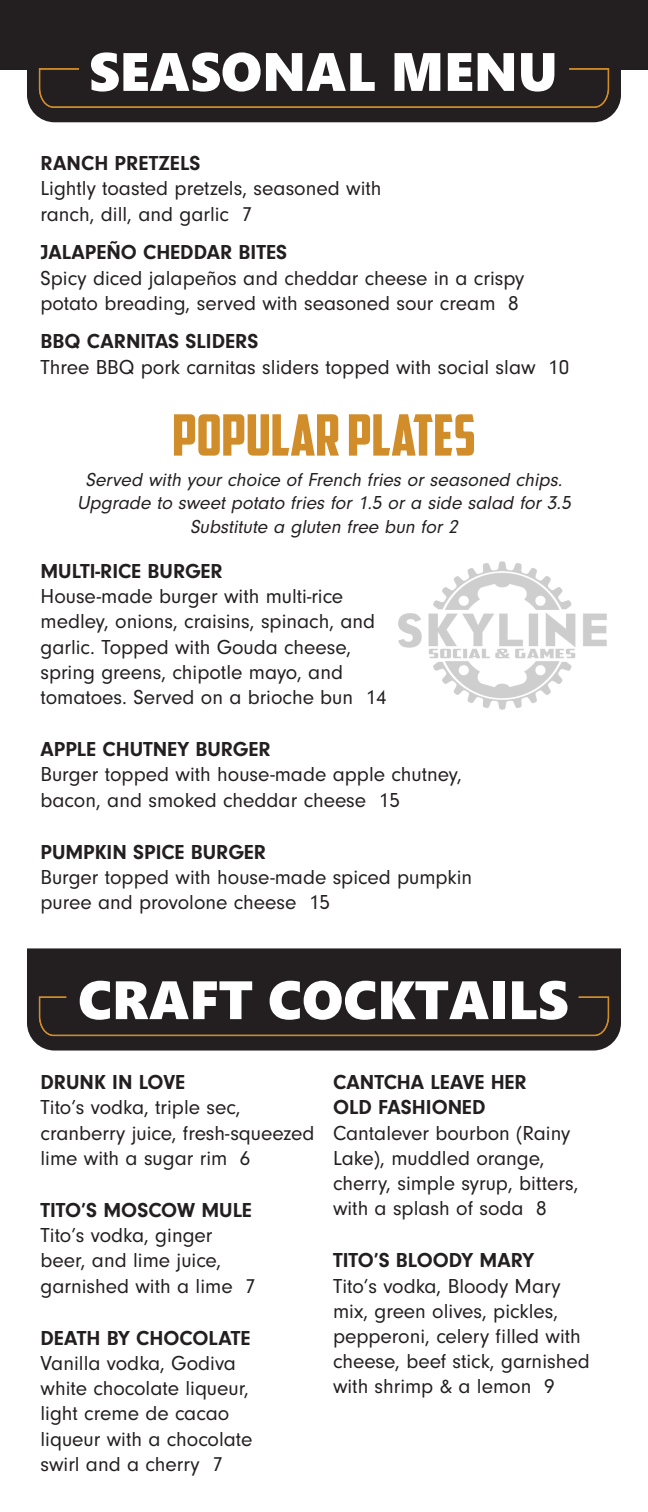
<style>
.page{position:relative;width:648px;height:1512px;background:#fff}
.page>*{position:absolute;margin:0;border:0;box-sizing:border-box;transform-origin:0 0}
.Sub-Heading{font:57px "American Captain";color:#d18d2a}
.Section_Heading{font:54px "Segoe UI Black";color:#fff}
.Description{font:21px/25.2px "Neuzeit Gro";color:#231f20}
.Item{font:700 21px/25.2px "Neuzeit Gro";color:#231f20}
.Section_Description{font:italic 19.5px "Neuzeit Gro";color:#231f20}
</style>
<div class="page">
<div style="left:0;top:0;width:648px;height:69px;background:#231f20"></div>
<div style="left:27px;top:68px;width:594px;height:54px;background:#231f20"></div>
<div style="left:39px;top:68px;width:570px;height:40px;background:#231f20"></div>
<img style="left:398px;top:561px;width:209px;height:149px">
<div style="left:27px;top:948px;width:594px;height:103px;background:#231f20"></div>
<div style="left:39px;top:996px;width:570px;height:40px;background:#231f20"></div>
<p class="Section_Heading" style="left:89px;top:33px;width:470px">SEASONAL MENU</p>
<p class="Item" style="left:40px;top:151px;width:162px">RANCH PRETZELS</p>
<p class="Description" style="left:40px;top:176px;width:343px">Lightly toasted pretzels, seasoned with ranch, dill, and garlic 7</p>
<p class="Item" style="left:40px;top:240px;width:248px">JALAPEÑO CHEDDAR BITES</p>
<p class="Description" style="left:40px;top:265px;width:485px">Spicy diced jalapeños and cheddar cheese in a crispy potato breading, served with seasoned sour cream 8</p>
<p class="Item" style="left:40px;top:329px;width:219px">BBQ CARNITAS SLIDERS</p>
<p class="Description" style="left:40px;top:355px;width:530px">Three BBQ pork carnitas sliders topped with social slaw 10</p>
<p class="Sub-Heading" style="left:172px;top:401px;width:305px">POPULAR PLATES</p>
<p class="Section_Description" style="left:86px;top:469px;width:482px">Served with your choice of French fries or seasoned chips.</p>
<p class="Section_Description" style="left:77px;top:492px;width:499px">Upgrade to sweet potato fries for 1.5 or a side salad for 3.5</p>
<p class="Section_Description" style="left:190px;top:516px;width:273px">Substitute a gluten free bun for 2</p>
<p class="Item" style="left:40px;top:559px;width:184px">MULTI-RICE BURGER</p>
<p class="Description" style="left:40px;top:584px;width:348px">House-made burger with multi-rice medley, onions, craisins, spinach, and garlic. Topped with Gouda cheese, spring greens, chipotle mayo, and tomatoes. Served on a brioche bun 14</p>
<p class="Item" style="left:40px;top:737px;width:232px">APPLE CHUTNEY BURGER</p>
<p class="Description" style="left:40px;top:762px;width:423px">Burger topped with house-made apple chutney, bacon, and smoked cheddar cheese 15</p>
<p class="Item" style="left:40px;top:840px;width:227px">PUMPKIN SPICE BURGER</p>
<p class="Description" style="left:40px;top:865px;width:433px">Burger topped with house-made spiced pumpkin puree and provolone cheese 15</p>
<p class="Section_Heading" style="left:78px;top:961px;width:492px">CRAFT COCKTAILS</p>
<p class="Item" style="left:40px;top:1070px;width:146px">DRUNK IN LOVE</p>
<p class="Description" style="left:40px;top:1095px;width:275px">Tito’s vodka, triple sec, cranberry juice, fresh-squeezed lime with a sugar rim 6</p>
<p class="Item" style="left:40px;top:1198px;width:213px">TITO’S MOSCOW MULE</p>
<p class="Description" style="left:40px;top:1223px;width:217px">Tito’s vodka, ginger beer, and lime juice, garnished with a lime 7</p>
<p class="Item" style="left:40px;top:1326px;width:212px">DEATH BY CHOCOLATE</p>
<p class="Description" style="left:40px;top:1351px;width:210px">Vanilla vodka, Godiva white chocolate liqueur,</p>
<p class="Description" style="left:40px;top:1401px;width:214px">light creme de cacao liqueur with a chocolate swirl and a cherry 7</p>
<p class="Item" style="left:333px;top:1070px;width:195px">CANTCHA LEAVE HER<br>OLD FASHIONED</p>
<p class="Description" style="left:333px;top:1121px;width:247px">Cantalever bourbon (Rainy<br>Lake), muddled orange, cherry, simple syrup, bitters, with a splash of soda 8</p>
<p class="Item" style="left:333px;top:1248px;width:203px">TITO’S BLOODY MARY</p>
<p class="Description" style="left:333px;top:1274px;width:258px">Tito’s vodka, Bloody Mary mix, green olives, pickles, pepperoni, celery filled with cheese, beef stick, garnished with shrimp &amp; a lemon 9</p>
</div>
